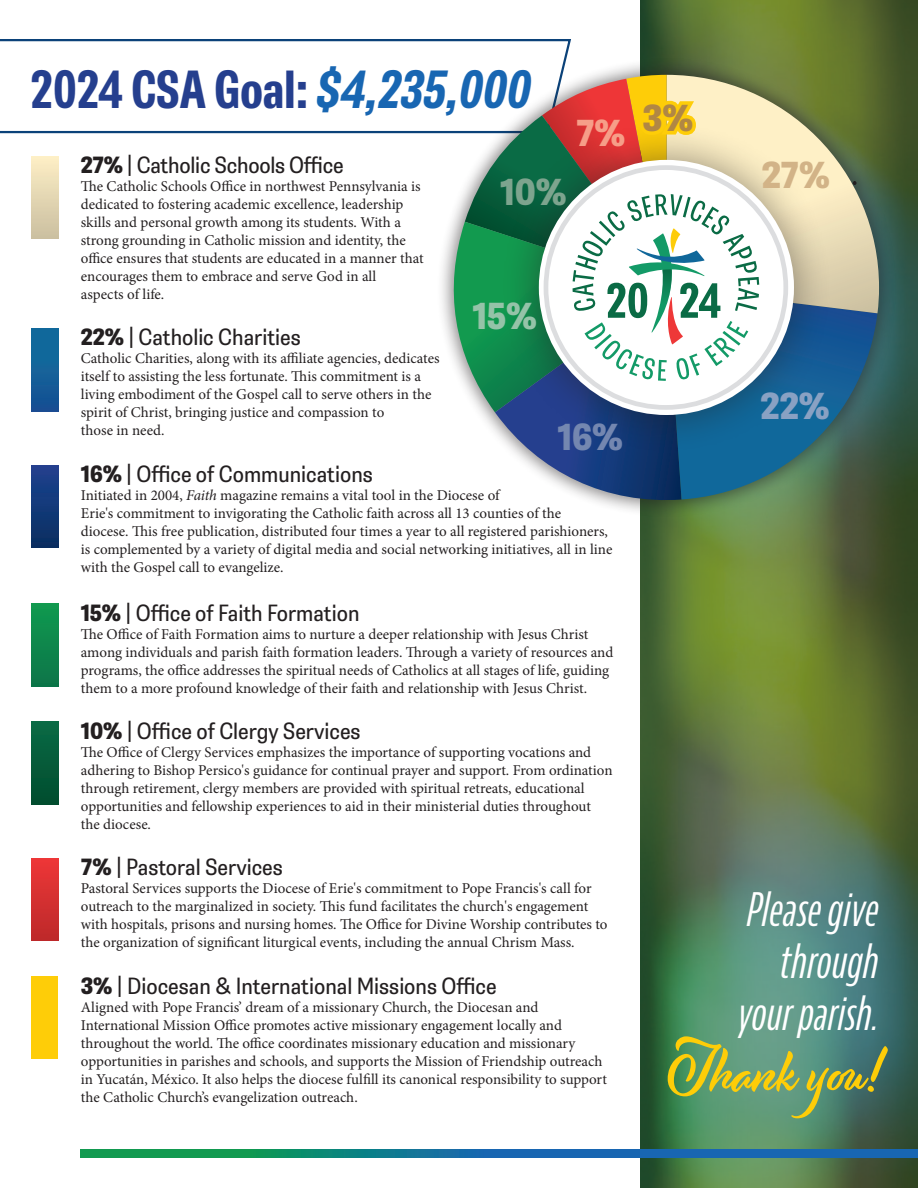
<style>
.page{position:relative;width:918px;height:1188px;background:#fff}
.page>*{position:absolute;margin:0;border:0;box-sizing:border-box;transform-origin:0 0}
.t1{font:60px "Modish";color:#fecd08}
.t2{font:700 condensed 48px "Belarius Sans";color:#253f8e}
.t3{font:italic extra-condensed 45px/51.8px "Bernino Sans";color:#fff;text-align:right}
.t4{font:800 33.6px "Belarius Sans";color:#f69e88}
.t5{font:800 33.6px "Belarius Sans";color:#d2b387}
.t6{font:800 33.6px "Belarius Sans";color:#89a1c3}
.t7{font:800 33.6px "Belarius Sans";color:#7487b0}
.t8{font:800 33.6px "Belarius Sans";color:#95c3a8}
.t9{font:800 33.6px "Belarius Sans";color:#7da48e}
.t10{font:21px "Belarius Sans";color:#231f20}
.t11{font:15px/18px "Minion Pro";color:#231f20}
.s1{font-style:italic;color:#1866b2}
.s2{font-weight:800}
.s3{font-style:italic}
</style>
<div class="page">
<svg style="left:0;top:39px;width:571px;height:95px"></svg>
<img style="left:641px;top:0;width:277px;height:1188px">
<div style="left:436px;top:57px;width:461px;height:461px;background:#231f20;opacity:.5"></div>
<svg style="left:759px;top:313px;width:118px;height:187px;background:#396469"></svg>
<svg style="left:759px;top:75px;width:120px;height:238px;background:#949a6a"></svg>
<svg style="left:853px;top:181px;width:3px;height:4px"></svg>
<div style="left:500px;top:121px;width:333px;height:333px;background:#231f20;opacity:.5"></div>
<svg style="left:539px;top:160px;width:255px;height:255px"></svg>
<svg style="left:443px;top:75px;width:316px;height:430px"></svg>
<div style="left:32px;top:156px;width:26px;height:83px;background:linear-gradient(to bottom,#feefc6,#cabea0)"></div>
<div style="left:32px;top:465px;width:26px;height:83px;background:linear-gradient(to bottom,#204290,#082e60)"></div>
<div style="left:32px;top:722px;width:26px;height:82px;background:linear-gradient(to bottom,#0a6a45,#004d2e)"></div>
<div style="left:32px;top:858px;width:26px;height:83px;background:linear-gradient(to bottom,#ee3738,#bc292a)"></div>
<div style="left:32px;top:329px;width:26px;height:82px;background:linear-gradient(to bottom,#0f6f9d,#175194)"></div>
<div style="left:32px;top:977px;width:26px;height:82px;background:#fecd08"></div>
<div style="left:32px;top:604px;width:26px;height:82px;background:linear-gradient(to bottom,#0f994f,#0d7549)"></div>
<svg style="left:81px;top:1149px;width:837px;height:8px;background:#147791"></svg>
<h2 class="t2" style="left:31px;top:57px;width:502px">2024 CSA Goal: <span class="s1">$4,235,000</span></h2>
<h3 class="t4" style="left:576px;top:108px;width:119px">7% <sup>3%</sup></h3>
<h3 class="t10" style="left:81px;top:151px;width:264px"><span class="s2">27%</span> | Catholic Schools Office</h3>
<p class="t11" style="left:81px;top:177px;width:344px">The Catholic Schools Office in northwest Pennsylvania is dedicated to fostering academic excellence, leadership skills and personal growth among its students. With a strong grounding in Catholic mission and identity, the office ensures that students are educated in a manner that encourages them to embrace and serve God in all<br>aspects of life.</p>
<h3 class="t10" style="left:81px;top:324px;width:221px"><span class="s2">22%</span> | Catholic Charities</h3>
<p class="t11" style="left:81px;top:350px;width:360px">Catholic Charities, along with its affiliate agencies, dedicates itself to assisting the less fortunate. This commitment is a living embodiment of the Gospel call to serve others in the spirit of Christ, bringing justice and compassion to<br>those in need.</p>
<h3 class="t9" style="left:500px;top:168px;width:68px">10%</h3>
<h3 class="t8" style="left:472px;top:292px;width:66px">15%</h3>
<h3 class="t7" style="left:557px;top:412px;width:67px">16%</h3>
<h3 class="t10" style="left:81px;top:460px;width:294px"><span class="s2">16%</span> | Office of Communications</h3>
<p class="t11" style="left:81px;top:486px;width:533px">Initiated in 2004, <span class="s3">Faith</span> magazine remains a vital tool in the Diocese of<br>Erie's commitment to invigorating the Catholic faith across all 13 counties of the diocese. This free publication, distributed four times a year to all registered parishioners, is complemented by a variety of digital media and social networking initiatives, all in line with the Gospel call to evangelize.</p>
<h3 class="t10" style="left:81px;top:599px;width:280px"><span class="s2">15%</span> | Office of Faith Formation</h3>
<p class="t11" style="left:81px;top:625px;width:534px">The Office of Faith Formation aims to nurture a deeper relationship with Jesus Christ among individuals and parish faith formation leaders. Through a variety of resources and programs, the office addresses the spiritual needs of Catholics at all stages of life, guiding them to a more profound knowledge of their faith and relationship with Jesus Christ.</p>
<h3 class="t5" style="left:762px;top:151px;width:70px">27%</h3>
<h3 class="t6" style="left:761px;top:382px;width:71px">22%</h3>
<h3 class="t10" style="left:81px;top:717px;width:281px"><span class="s2">10%</span> | Office of Clergy Services</h3>
<p class="t11" style="left:81px;top:743px;width:533px">The Office of Clergy Services emphasizes the importance of supporting vocations and adhering to Bishop Persico's guidance for continual prayer and support. From ordination through retirement, clergy members are provided with spiritual retreats, educational opportunities and fellowship experiences to aid in their ministerial duties throughout the diocese.</p>
<h3 class="t10" style="left:81px;top:853px;width:203px"><span class="s2">7%</span> | Pastoral Services</h3>
<p class="t11" style="left:81px;top:879px;width:528px">Pastoral Services supports the Diocese of Erie's commitment to Pope Francis's call for outreach to the marginalized in society. This fund facilitates the church's engagement with hospitals, prisons and nursing homes. The Office for Divine Worship contributes to the organization of significant liturgical events, including the annual Chrism Mass.</p>
<h3 class="t10" style="left:81px;top:972px;width:417px"><span class="s2">3%</span> | Diocesan &amp; International Missions Office</h3>
<p class="t11" style="left:81px;top:998px;width:528px">Aligned with Pope Francis’ dream of a missionary Church, the Diocesan and International Mission Office promotes active missionary engagement locally and throughout the world. The office coordinates missionary education and missionary opportunities in parishes and schools, and supports the Mission of Friendship outreach in Yucatán, México. It also helps the diocese fulfill its canonical responsibility to support the Catholic Church’s evangelization outreach.</p>
<h3 class="t3" style="left:738px;top:887px;width:142px">Please give through your parish.</h3>
<h1 class="t1" style="left:668px;top:1034px;width:216px">Thank you!</h1>
</div>
